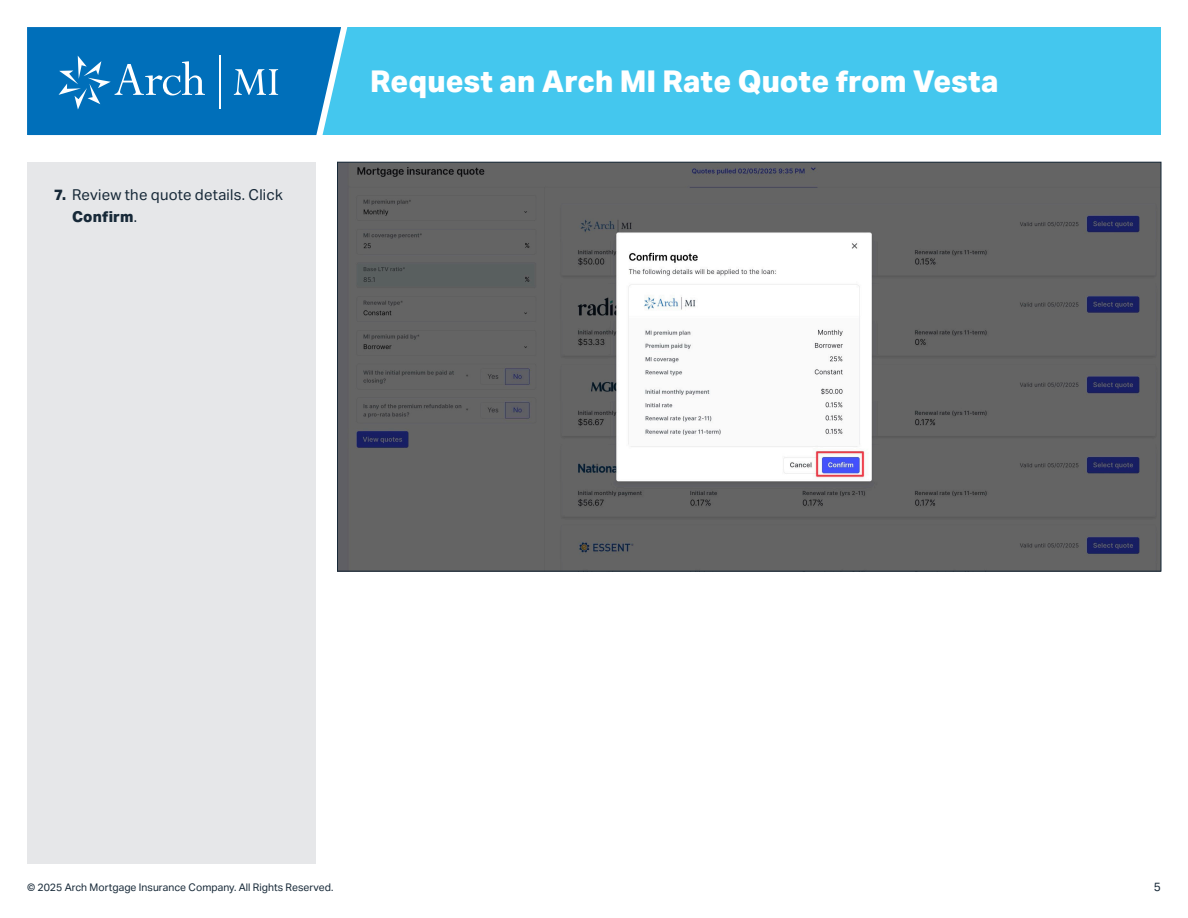
<style>
.page{position:relative;width:1188px;height:918px;background:#fff}
.page>*{position:absolute;margin:0;border:0;box-sizing:border-box;transform-origin:0 0}
.t1{font:800 30px "Aktiv Grotesk";color:#fff}
.t2{font:15px/22.5px "Aktiv Grotesk";letter-spacing:.01em;color:#172938}
.t3{font:12px "Aktiv Grotesk";color:#172938}
.t4{font:10.5px "Aktiv Grotesk";color:#172938}
.s1{font-weight:800}
</style>
<div class="page">
<div style="left:288px;top:27px;width:873px;height:108px;background:#44c7ee"></div>
<svg style="left:27px;top:27px;width:321px;height:109px;background:#147cc0"></svg>
<div style="left:27px;top:243px;width:289px;height:621px;background:#e6e7e9"></div>
<div style="left:27px;top:162px;width:289px;height:93px;background:#e6e7e9"></div>
<img style="left:339px;top:164px;width:820px;height:405px">
<p class="t2" style="left:72px;top:183px;width:212px;text-indent:-18px"><span class="s1">7.</span> Review the quote details. Click<br><span class="s1">Confirm</span>.</p>
<h1 class="t1" style="left:370px;top:64px;width:630px">Request an Arch MI Rate Quote from Vesta</h1>
<p class="t4" style="left:27px;top:881px;width:308px">© 2025 Arch Mortgage Insurance Company. All Rights Reserved.</p>
<p class="t3" style="left:1154px;top:880px;width:9px">5</p>
</div>
